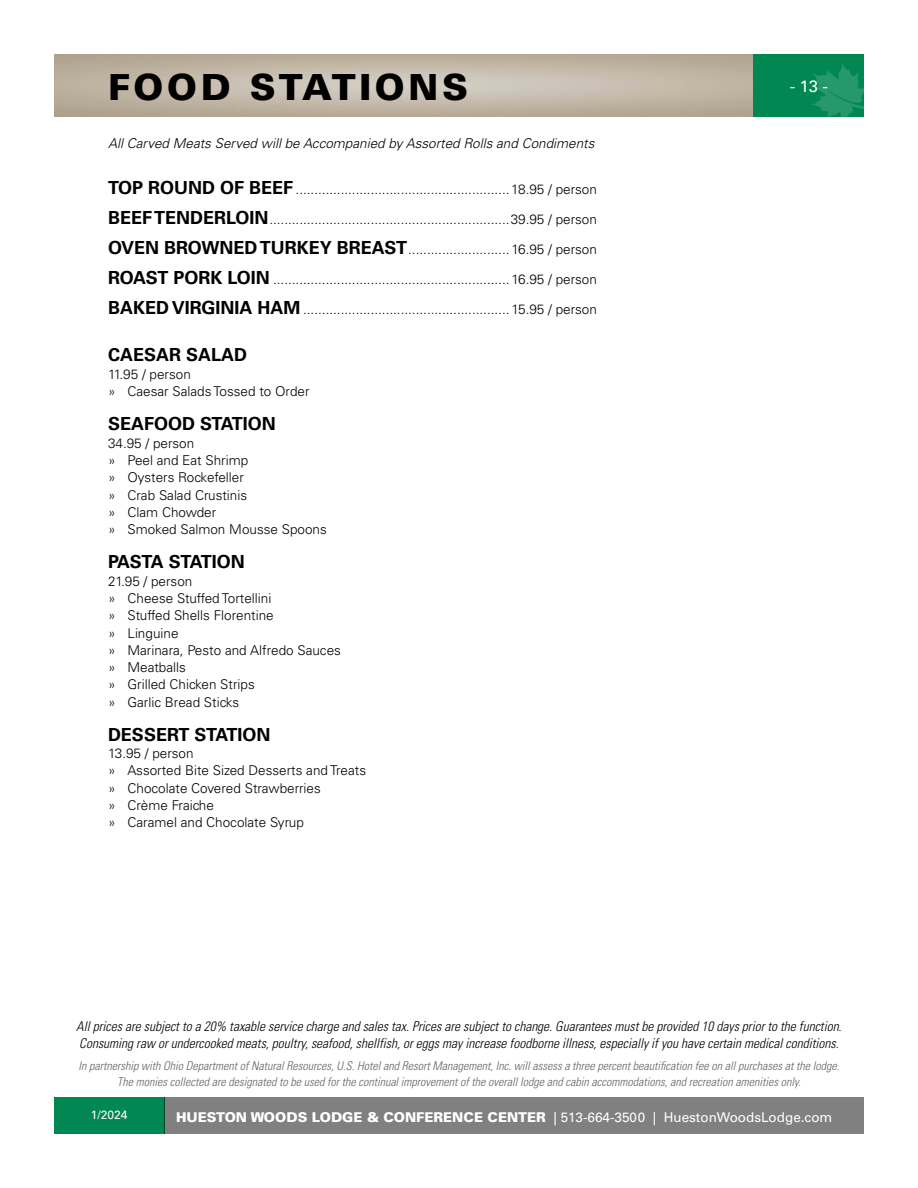
<style>
.page{position:relative;width:918px;height:1188px;background:#fff}
.page>*{position:absolute;margin:0;border:0;box-sizing:border-box;transform-origin:0 0}
.t1{font:900 36px "Univers LT Std";letter-spacing:.1em;color:#000}
.t2{font:700 18px "Univers LT Std";color:#000}
.t3{font:700 18px "Univers LT Std";letter-spacing:-.02em;color:#000}
.t4{font:16.5px "Univers LT Std";color:#fff}
.t5{font:300 13.5px/17.2px "Univers LT Std";color:#000}
.t6{font:italic 300 condensed 13.5px/16.2px "Univers LT Std";color:#000}
.t7{font:13.5px "Univers LT Std";color:#fff}
.t8{font:italic 300 13.5px "Univers LT Std";color:#000}
.t9{font:italic 300 condensed 12px/16.2px "Univers LT Std";color:#636466;text-align:center}
.t10{font:12px "Univers LT Std";color:#fff}
.s1{font-weight:700;font-size:18px}
.s2{font-weight:900}
</style>
<div class="page">
<img style="left:54px;top:54px;width:700px;height:63px">
<div style="left:754px;top:54px;width:110px;height:63px;background:#008752"></div>
<svg style="left:811px;top:63px;width:53px;height:54px"></svg>
<div style="left:54px;top:1097px;width:110px;height:37px;background:#008752"></div>
<div style="left:164px;top:1097px;width:700px;height:37px;background:#808080"></div>
<h1 class="t1" style="left:108px;top:64px;width:362px">FOOD STATIONS</h1>
<p class="t8" style="left:108px;top:135px;width:488px">All Carved Meats Served will be Accompanied by Assorted Rolls and Condiments</p>
<p class="t5" style="left:108px;top:181px;width:491px"><span class="s1">TOP ROUND OF BEEF</span> .........................................................18.95 / person</p>
<p class="t5" style="left:108px;top:211px;width:490px"><span class="s1">BEEF TENDERLOIN</span>................................................................39.95 / person</p>
<p class="t5" style="left:108px;top:241px;width:490px"><span class="s1">OVEN BROWNED TURKEY BREAST</span>...........................16.95 / person</p>
<p class="t5" style="left:108px;top:271px;width:491px"><span class="s1">ROAST PORK LOIN</span> ...............................................................16.95 / person</p>
<p class="t5" style="left:108px;top:301px;width:490px"><span class="s1">BAKED VIRGINIA HAM</span> .......................................................15.95 / person</p>
<h2 class="t2" style="left:108px;top:345px;width:141px">CAESAR SALAD</h2>
<p class="t5" style="left:108px;top:365px;width:203px">11.95 / person<br>» Caesar Salads Tossed to Order</p>
<h2 class="t2" style="left:108px;top:414px;width:169px">SEAFOOD STATION</h2>
<p class="t5" style="left:108px;top:434px;width:220px">34.95 / person<br>» Peel and Eat Shrimp<br>» Oysters Rockefeller<br>» Crab Salad Crustinis<br>» Clam Chowder<br>» Smoked Salmon Mousse Spoons</p>
<h2 class="t3" style="left:108px;top:552px;width:138px">PASTA STATION</h2>
<p class="t5" style="left:108px;top:572px;width:234px">21.95 / person<br>» Cheese Stuffed Tortellini<br>» Stuffed Shells Florentine<br>» Linguine<br>» Marinara, Pesto and Alfredo Sauces » Meatballs<br>» Grilled Chicken Strips<br>» Garlic Bread Sticks</p>
<h2 class="t2" style="left:108px;top:724px;width:164px">DESSERT STATION</h2>
<p class="t5" style="left:108px;top:745px;width:260px">13.95 / person<br>» Assorted Bite Sized Desserts and Treats » Chocolate Covered Strawberries<br>» Crème Fraiche<br>» Caramel and Chocolate Syrup</p>
<p class="t4" style="left:790px;top:76px;width:40px">- 13 -</p>
<p class="t6" style="left:76px;top:1019px;width:767px">All prices are subject to a 20% taxable service charge and sales tax. Prices are subject to change. Guarantees must be provided 10 days prior to the function.<br>Consuming raw or undercooked meats, poultry, seafood, shellfish, or eggs may increase foodborne illness, especially if you have certain medical conditions.</p>
<p class="t9" style="left:79px;top:1057px;width:762px">In partnership with Ohio Department of Natural Resources, U.S. Hotel and Resort Management, Inc. will assess a three percent beautification fee on all purchases at the lodge.<br>The monies collected are designated to be used for the continual improvement of the overall lodge and cabin accommodations, and recreation amenities only.</p>
<p class="t10" style="left:91px;top:1108px;width:38px">1/2024</p>
<p class="t7" style="left:176px;top:1109px;width:658px"><span class="s2">HUESTON WOODS LODGE &amp; CONFERENCE CENTER</span> | 513-664-3500 | HuestonWoodsLodge.com</p>
</div>
